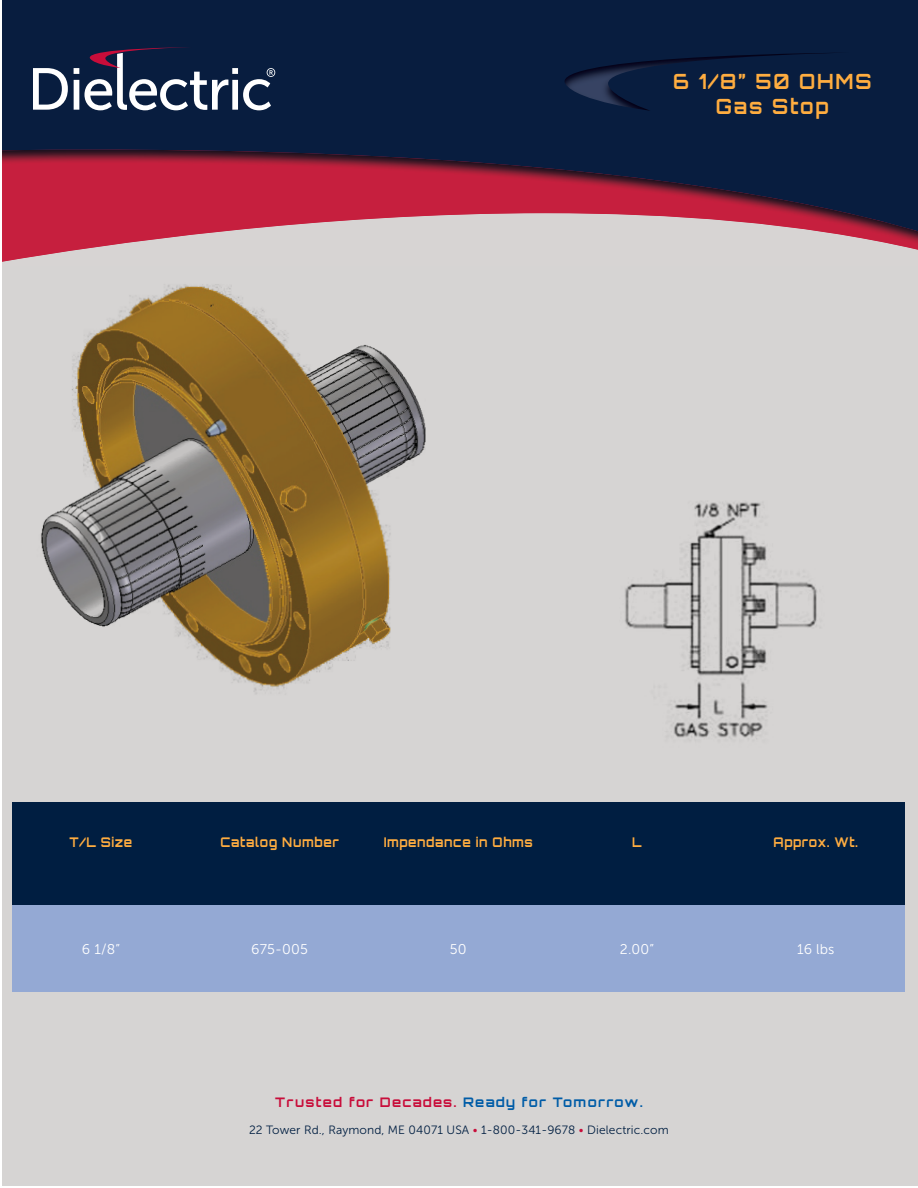
<style>
.page{position:relative;width:918px;height:1188px;background:#fff}
.page>*{position:absolute;margin:0;border:0;box-sizing:border-box;transform-origin:0 0}
.t1{font:700 21px/25.2px "Orbitron";letter-spacing:.09em;color:#ffad40;text-align:center;scale:.93 1}
.t2{font:14.1px "Museo Sans 300";letter-spacing:.01em;color:#fff}
.t3{font:700 13.35px "Orbitron";letter-spacing:.05em;color:#ffad40;scale:.91 1}
.t4{font:700 13.2px "Orbitron";letter-spacing:.1em;color:#c80d3a}
.t5{font:12px "Museo Sans 300";letter-spacing:.01em;color:#001e41}
.s1{color:#005ca7}
.s2{color:#c80d3a}
</style>
<div class="page">
<div style="left:2px;top:76px;width:916px;height:1110px;background:#d6d4d3"></div>
<svg style="left:2px;top:1px;width:916px;height:252px;background:#4d324f"></svg>
<img style="left:562px;top:51px;width:289px;height:62px">
<img style="left:565px;top:53px;width:285px;height:58px">
<svg style="left:33px;top:47px;width:242px;height:63px;background:#44506a"></svg>
<div style="left:13px;top:872px;width:892px;height:119px;background:#94a9d4"></div>
<div style="left:13px;top:803px;width:892px;height:102px;background:#001e41"></div>
<img style="left:40px;top:284px;width:386px;height:410px">
<img style="left:625px;top:502px;width:192px;height:237px">
<h1 class="t1" style="left:673px;top:68px;width:215px">6 1/8” 50 OHMS<br>Gas Stop</h1>
<p class="t3" style="left:70px;top:834px;width:71px">T/L Size</p>
<p class="t3" style="left:221px;top:834px;width:131px">Catalog Number</p>
<p class="t3" style="left:384px;top:834px;width:165px">Impendance in Ohms</p>
<p class="t3" style="left:632px;top:834px;width:12px">L</p>
<p class="t3" style="left:774px;top:834px;width:94px">Approx. Wt.</p>
<p class="t2" style="left:82px;top:942px;width:40px">6 1/8”</p>
<p class="t2" style="left:251px;top:942px;width:58px">675-005</p>
<p class="t2" style="left:450px;top:942px;width:18px">50</p>
<p class="t2" style="left:620px;top:942px;width:36px">2.00”</p>
<p class="t2" style="left:797px;top:942px;width:39px">16 lbs</p>
<p class="t4" style="left:275px;top:1094px;width:369px">Trusted for Decades. <span class="s1">Ready for Tomorrow.</span></p>
<p class="t5" style="left:249px;top:1123px;width:421px">22 Tower Rd., Raymond, ME 04071 USA <span class="s2">•</span> 1-800-341-9678 <span class="s2">•</span> Dielectric.com</p>
</div>
